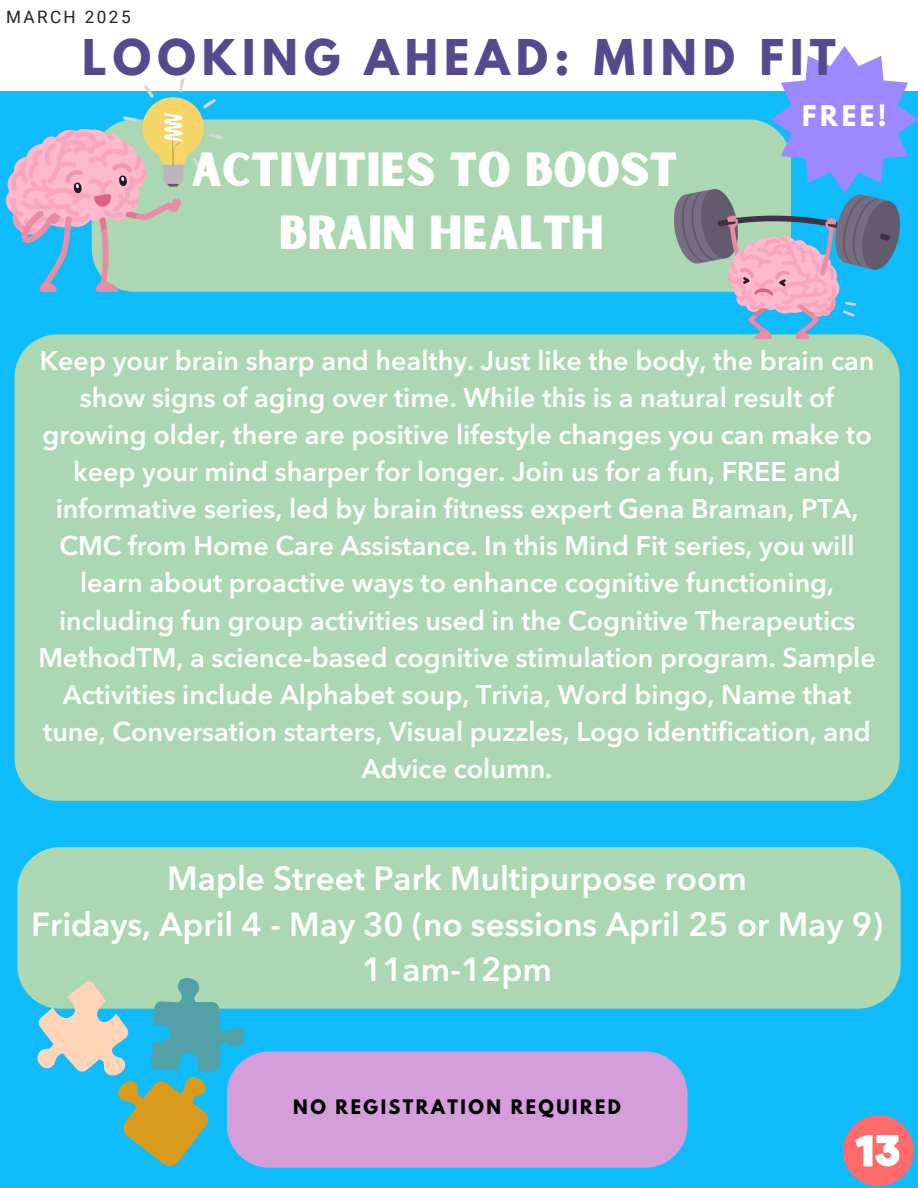
<style>
.page{position:relative;width:918px;height:1188px;background:#fff}
.page>*{position:absolute;margin:0;border:0;box-sizing:border-box;transform-origin:0 0}
.t1{font:45.75px/63px "Sunborn Sans One";color:#fff;text-align:center}
.t2{font:700 43.65px "League Spartan";letter-spacing:.14em;color:#544a8e}
.t3{font:600 33.15px/45.8px "Avenir Next LT Pro";color:#fff;text-align:center}
.t4{font:600 26.85px/37.2px "Avenir Next LT Pro";color:#fff;text-align:center}
.t5{font:700 25.2px "League Spartan";color:#fff}
.t6{font:700 17.7px "League Spartan";letter-spacing:.14em;color:#000}
.t7{font:17.1px "Roboto";letter-spacing:.14em;color:#222}
</style>
<div class="page">
<div style="left:0;top:92px;width:918px;height:1096px;background:#0fbcf9"></div>
<div style="left:15px;top:334px;width:885px;height:467px;background:#abd8b2;border-radius:43px"></div>
<div style="left:17px;top:847px;width:884px;height:162px;background:#abd8b2;border-radius:43px"></div>
<div style="left:92px;top:119px;width:699px;height:173px;background:#abd8b2;border-radius:43px"></div>
<div style="left:247px;top:1051px;width:440px;height:117px;background:#d39ed9"></div>
<img style="left:6px;top:79px;width:216px;height:212px">
<img style="left:675px;top:190px;width:225px;height:148px">
<svg style="left:33px;top:978px;width:214px;height:189px"></svg>
<svg style="left:771px;top:46px;width:147px;height:147px"></svg>
<svg style="left:843px;top:1115px;width:71px;height:71px"></svg>
<h4 class="t7" style="left:6px;top:8px;width:126px">MARCH 2025</h4>
<h5 class="t2" style="left:82px;top:35px;width:755px">LOOKING AHEAD: MIND FIT</h5>
<h2 class="t1" style="left:192px;top:141px;width:488px">ACTIVITIES TO BOOST<br>BRAIN HEALTH</h2>
<p class="t5" style="left:802px;top:103px;width:86px">FREE!</p>
<h1 class="t4" style="left:38px;top:344px;width:839px">Keep your brain sharp and healthy. Just like the body, the brain can show signs of aging over time. While this is a natural result of growing older, there are positive lifestyle changes you can make to keep your mind sharper for longer. Join us for a fun, FREE and informative series, led by brain fitness expert Gena Braman, PTA, CMC from Home Care Assistance. In this Mind Fit series, you will learn about proactive ways to enhance cognitive functioning, including fun group activities used in the Cognitive Therapeutics MethodTM, a science-based cognitive stimulation program. Sample Activities include Alphabet soup, Trivia, Word bingo, Name that tune, Conversation starters, Visual puzzles, Logo identification, and Advice column.</h1>
<p class="t3" style="left:31px;top:858px;width:853px">Maple Street Park Multipurpose room<br>Fridays, April 4 - May 30 (no sessions April 25 or May 9)<br>11am-12pm</p>
<p class="t6" style="left:293px;top:1099px;width:329px">NO REGISTRATION REQUIRED</p>
</div>
